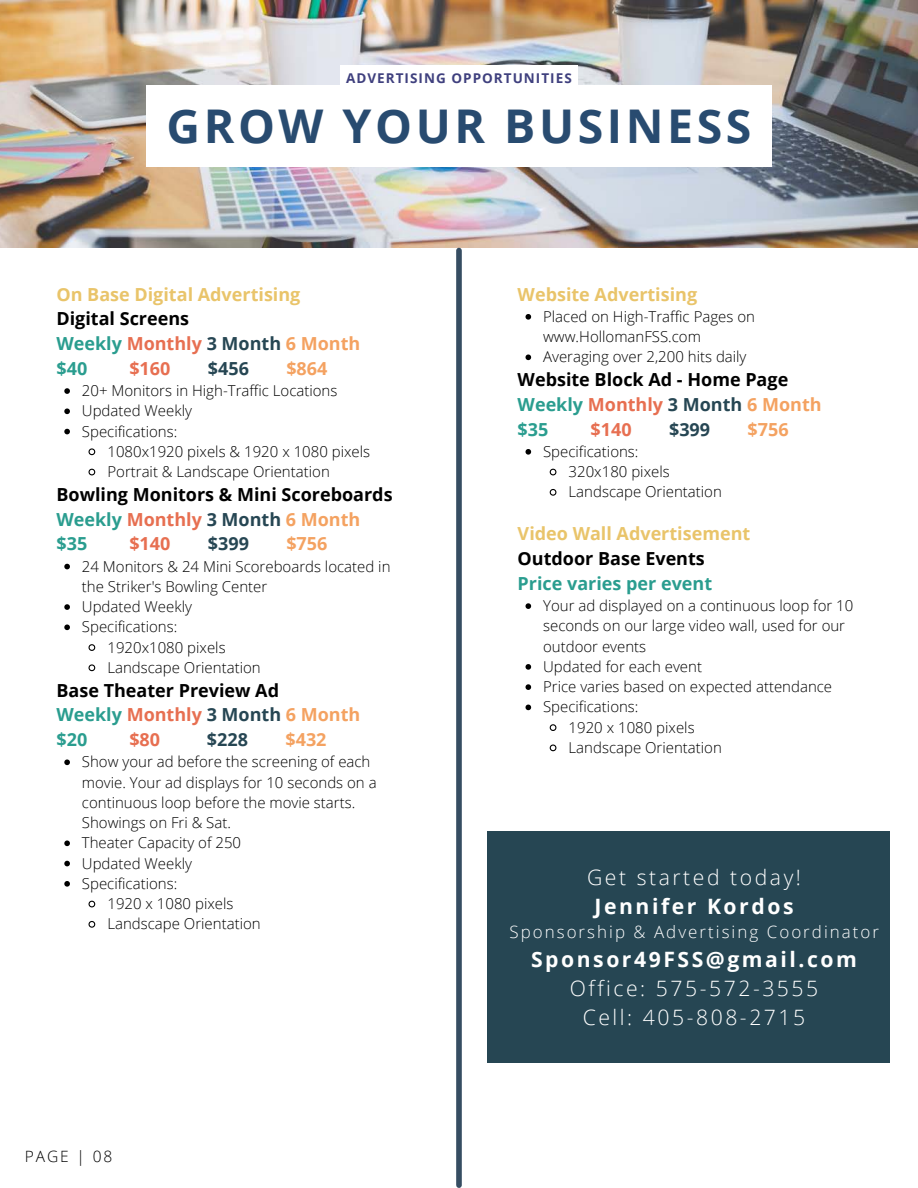
<style>
.page{position:relative;width:918px;height:1188px;background:#fff}
.page>*{position:absolute;margin:0;border:0;box-sizing:border-box;transform-origin:0 0}
.t1{font:700 46.5px "Open Sans";letter-spacing:.075em;color:#284b70}
.t2{font:300 21.15px/29.2px "Open Sans";letter-spacing:.12em;color:#fff;text-align:center}
.t3{font:700 21.15px "Open Sans";letter-spacing:.12em;color:#fff}
.t4{font:700 18px/24.8px "Open Sans";color:#000}
.t5{font:700 18px "Open Sans";color:#e9c46a}
.t6{font:700 18px "Open Sans";color:#2a9d8f}
.t7{font:700 18px "Open Sans";color:#264653}
.t8{font:700 18px "Open Sans";color:#f4a261}
.t9{font:700 18px "Open Sans";color:#e76f51}
.t10{font:300 16.95px "Open Sans";letter-spacing:.12em;color:#fff}
.t11{font:300 15.6px "Open Sans";letter-spacing:.12em;color:#000}
.t12{font:300 15px/20.2px "Open Sans";color:#000}
.t13{font:700 13.5px "Open Sans";letter-spacing:.075em;color:#3f407e}
.s1{color:#2a9d8f}
.s2{color:#e76f51}
.s3{color:#264653}
.s4{color:#f4a261}
</style>
<div class="page">
<img style="left:0;top:0;width:918px;height:248px">
<div style="left:456px;top:251px;width:6px;height:934px;background:#364d62"></div>
<svg style="left:64px;top:388px;width:6px;height:6px"></svg>
<svg style="left:64px;top:409px;width:6px;height:5px"></svg>
<svg style="left:64px;top:429px;width:6px;height:5px"></svg>
<svg style="left:88px;top:448px;width:8px;height:8px"></svg>
<svg style="left:88px;top:468px;width:8px;height:8px"></svg>
<svg style="left:64px;top:564px;width:6px;height:5px"></svg>
<svg style="left:64px;top:604px;width:6px;height:6px"></svg>
<svg style="left:64px;top:625px;width:6px;height:5px"></svg>
<svg style="left:88px;top:644px;width:8px;height:7px"></svg>
<svg style="left:88px;top:664px;width:8px;height:8px"></svg>
<svg style="left:64px;top:760px;width:6px;height:5px"></svg>
<svg style="left:64px;top:841px;width:6px;height:5px"></svg>
<svg style="left:64px;top:861px;width:6px;height:5px"></svg>
<svg style="left:64px;top:881px;width:6px;height:6px"></svg>
<svg style="left:88px;top:900px;width:8px;height:8px"></svg>
<svg style="left:88px;top:921px;width:8px;height:7px"></svg>
<svg style="left:526px;top:314px;width:5px;height:6px"></svg>
<svg style="left:526px;top:355px;width:5px;height:5px"></svg>
<svg style="left:526px;top:449px;width:5px;height:6px"></svg>
<svg style="left:549px;top:468px;width:8px;height:8px"></svg>
<svg style="left:549px;top:489px;width:8px;height:7px"></svg>
<div style="left:146px;top:86px;width:626px;height:81px;background:#fff"></div>
<div style="left:340px;top:65px;width:238px;height:25px;background:#fff"></div>
<svg style="left:526px;top:603px;width:5px;height:6px"></svg>
<svg style="left:526px;top:664px;width:5px;height:6px"></svg>
<svg style="left:526px;top:684px;width:5px;height:6px"></svg>
<svg style="left:526px;top:705px;width:5px;height:5px"></svg>
<svg style="left:549px;top:724px;width:8px;height:7px"></svg>
<svg style="left:549px;top:744px;width:8px;height:8px"></svg>
<div style="left:487px;top:831px;width:402px;height:232px;background:#264653"></div>
<p class="t13" style="left:346px;top:68px;width:227px">ADVERTISING OPPORTUNITIES</p>
<h1 class="t1" style="left:167px;top:94px;width:586px">GROW YOUR BUSINESS</h1>
<p class="t5" style="left:56px;top:281px;width:245px">On Base Digital Advertising</p>
<p class="t4" style="left:56px;top:306px;width:305px">Digital Screens<br><span class="s1">Weekly</span> <span class="s2">Monthly</span> <span class="s3">3 Month</span> <span class="s4">6 Month </span><span class="s1">$40</span></p>
<p class="t9" style="left:129px;top:356px;width:43px">$160</p>
<p class="t7" style="left:208px;top:356px;width:43px">$456</p>
<p class="t8" style="left:286px;top:356px;width:43px">$864</p>
<p class="t12" style="left:82px;top:380px;width:257px">20+ Monitors in High-Traffic Locations<br>Updated Weekly<br>Specifications:</p>
<p class="t12" style="left:107px;top:441px;width:264px">1080x1920 pixels &amp; 1920 x 1080 pixels<br>Portrait &amp; Landscape Orientation</p>
<p class="t4" style="left:56px;top:481px;width:338px">Bowling Monitors &amp; Mini Scoreboards<br><span class="s1">Weekly</span> <span class="s2">Monthly</span> <span class="s3">3 Month</span> <span class="s4">6 Month </span><span class="s1">$35</span></p>
<p class="t9" style="left:129px;top:531px;width:43px">$140</p>
<p class="t7" style="left:208px;top:531px;width:43px">$399</p>
<p class="t8" style="left:286px;top:531px;width:43px">$756</p>
<p class="t12" style="left:82px;top:556px;width:310px">24 Monitors &amp; 24 Mini Scoreboards located in</p>
<p class="t12" style="left:82px;top:576px;width:187px">the Striker's Bowling Center</p>
<p class="t12" style="left:82px;top:596px;width:112px">Updated Weekly</p>
<p class="t12" style="left:82px;top:616px;width:97px">Specifications:</p>
<p class="t12" style="left:107px;top:637px;width:120px">1920x1080 pixels</p>
<p class="t12" style="left:107px;top:657px;width:155px">Landscape Orientation</p>
<p class="t4" style="left:56px;top:677px;width:306px">Base Theater Preview Ad<br><span class="s1">Weekly</span> <span class="s2">Monthly</span> <span class="s3">3 Month</span> <span class="s4">6 Month </span><span class="s1">$20</span></p>
<p class="t9" style="left:129px;top:727px;width:32px">$80</p>
<p class="t7" style="left:207px;top:727px;width:43px">$228</p>
<p class="t8" style="left:285px;top:727px;width:43px">$432</p>
<p class="t12" style="left:82px;top:751px;width:290px">Show your ad before the screening of each</p>
<p class="t12" style="left:82px;top:772px;width:296px">movie. Your ad displays for 10 seconds on a</p>
<p class="t12" style="left:82px;top:792px;width:275px">continuous loop before the movie starts.</p>
<p class="t12" style="left:82px;top:812px;width:151px">Showings on Fri &amp; Sat.</p>
<p class="t12" style="left:82px;top:832px;width:161px">Theater Capacity of 250</p>
<p class="t12" style="left:82px;top:853px;width:112px">Updated Weekly</p>
<p class="t12" style="left:82px;top:873px;width:97px">Specifications:</p>
<p class="t12" style="left:107px;top:893px;width:128px">1920 x 1080 pixels</p>
<p class="t12" style="left:107px;top:913px;width:155px">Landscape Orientation</p>
<p class="t11" style="left:25px;top:1146px;width:89px">PAGE | 08</p>
<p class="t5" style="left:518px;top:281px;width:181px">Website Advertising</p>
<p class="t12" style="left:543px;top:306px;width:213px">Placed on High-Traffic Pages on www.HollomanFSS.com<br>Averaging over 2,200 hits daily</p>
<p class="t4" style="left:518px;top:367px;width:306px">Website Block Ad - Home Page<br><span class="s1">Weekly</span> <span class="s2">Monthly</span> <span class="s3">3 Month</span> <span class="s4">6 Month </span><span class="s1">$35</span></p>
<p class="t9" style="left:591px;top:416px;width:43px">$140</p>
<p class="t7" style="left:669px;top:416px;width:43px">$399</p>
<p class="t8" style="left:748px;top:416px;width:43px">$756</p>
<p class="t12" style="left:569px;top:441px;width:155px;text-indent:-26px">Specifications:<br>320x180 pixels<br>Landscape Orientation</p>
<p class="t5" style="left:518px;top:521px;width:234px">Video Wall Advertisement</p>
<p class="t4" style="left:518px;top:546px;width:189px">Outdoor Base Events</p>
<p class="t6" style="left:518px;top:571px;width:196px">Price varies per event</p>
<p class="t12" style="left:543px;top:595px;width:312px">Your ad displayed on a continuous loop for 10</p>
<p class="t12" style="left:543px;top:615px;width:304px">seconds on our large video wall, used for our</p>
<p class="t12" style="left:543px;top:636px;width:105px">outdoor events</p>
<p class="t12" style="left:543px;top:656px;width:160px">Updated for each event</p>
<p class="t12" style="left:543px;top:676px;width:291px">Price varies based on expected attendance</p>
<p class="t12" style="left:543px;top:696px;width:97px">Specifications:</p>
<p class="t12" style="left:569px;top:717px;width:128px">1920 x 1080 pixels</p>
<p class="t12" style="left:569px;top:737px;width:155px">Landscape Orientation</p>
<h2 class="t2" style="left:587px;top:862px;width:216px">Get started today!</h2>
<h2 class="t3" style="left:595px;top:891px;width:200px">Jennifer Kordos</h2>
<p class="t10" style="left:509px;top:920px;width:371px">Sponsorship &amp; Advertising Coordinator</p>
<h2 class="t3" style="left:531px;top:944px;width:328px">Sponsor49FSS@gmail.com</h2>
<h2 class="t2" style="left:570px;top:973px;width:250px">Office: 575-572-3555<br>Cell: 405-808-2715</h2>
</div>
